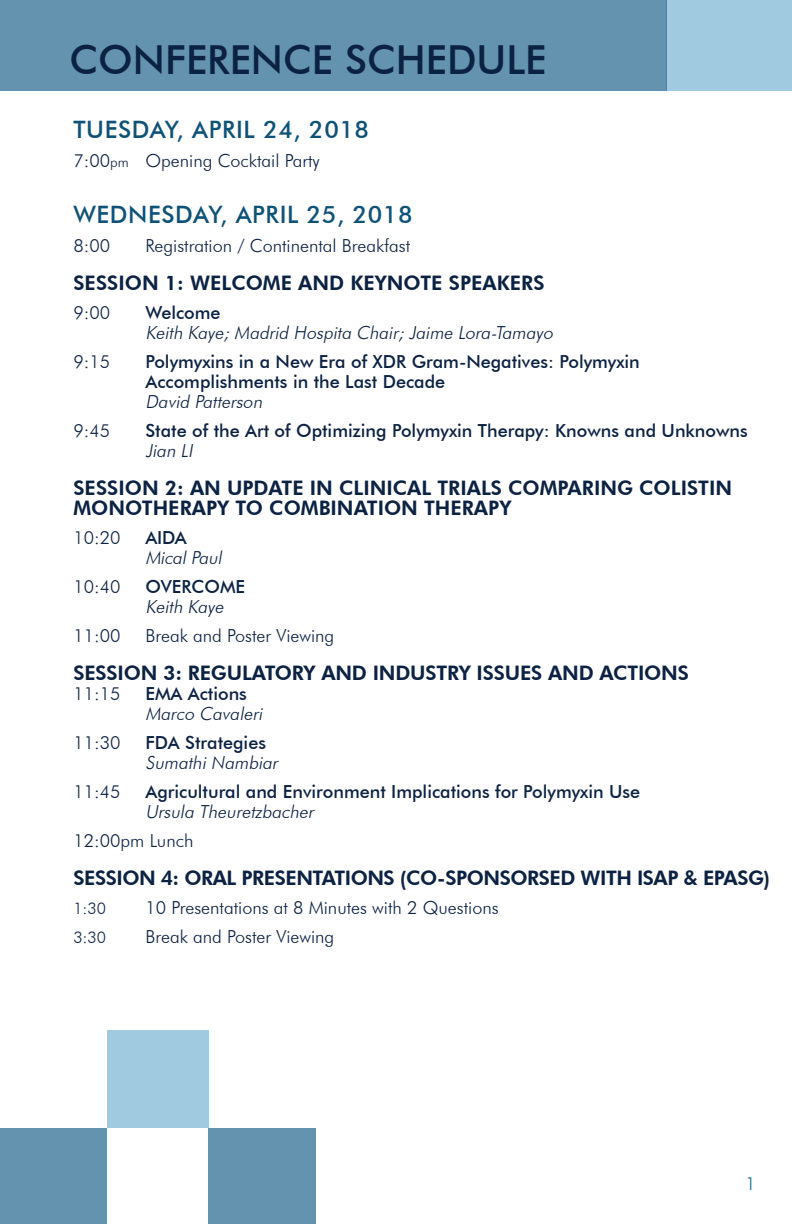
<style>
.page{position:relative;width:792px;height:1224px;background:#fff}
.page>*{position:absolute;margin:0;border:0;box-sizing:border-box;transform-origin:0 0}
.t1{font:500 40px "Futura BT";color:#0c2243}
.t2{font:500 24px "Futura BT";letter-spacing:.025em;color:#0f5278}
.t3{font:800 20px/20px "Futura BT";color:#0c2243}
.t4{font:800 20px "Futura BT";letter-spacing:-.025em;color:#0c2243}
.t5{font:500 18px/20px "Futura BT";color:#0c2243}
.t6{font:300 18px "Futura BT";color:#0c2243}
.t7{font:italic 300 18px/20px "Futura BT";color:#0c2243}
.t8{font:300 18px "Futura BT";color:#1d638b}
.t9{font:300 16px "Futura BT";color:#0c2243}
.s1{font-size:14px}
.s2{font-weight:300;font-style:italic}
.s3{font-weight:500;font-style:normal}
</style>
<div class="page">
<div style="left:667px;top:0;width:125px;height:91px;background:#a0cae0"></div>
<div style="left:0;top:0;width:667px;height:91px;background:#6393af"></div>
<div style="left:107px;top:1031px;width:101px;height:97px;background:#a0cae0"></div>
<div style="left:0;top:1128px;width:107px;height:96px;background:#6393af"></div>
<div style="left:208px;top:1128px;width:107px;height:96px;background:#6393af"></div>
<p class="t1" style="left:70px;top:35px;width:478px">CONFERENCE SCHEDULE</p>
<p class="t2" style="left:73px;top:115px;width:297px">TUESDAY, APRIL 24, 2018</p>
<p class="t6" style="left:73px;top:150px;width:248px">7:00<span class="s1">pm</span> Opening Cocktail Party</p>
<p class="t2" style="left:73px;top:200px;width:341px">WEDNESDAY, APRIL 25, 2018</p>
<p class="t6" style="left:73px;top:235px;width:38px">8:00</p>
<p class="t6" style="left:145px;top:235px;width:266px">Registration / Continental Breakfast</p>
<p class="t3" style="left:73px;top:273px;width:473px">SESSION 1: WELCOME AND KEYNOTE SPEAKERS</p>
<p class="t6" style="left:73px;top:302px;width:38px">9:00</p>
<p class="t5" style="left:145px;top:302px;width:77px">Welcome</p>
<p class="t7" style="left:145px;top:322px;width:413px">Keith Kaye; Madrid Hospita Chair; Jaime Lora-Tamayo</p>
<p class="t6" style="left:73px;top:351px;width:38px">9:15</p>
<p class="t5" style="left:145px;top:351px;width:496px">Polymyxins in a New Era of XDR Gram-Negatives: Polymyxin<br>Accomplishments in the Last Decade<br><span class="s2">David Patterson</span></p>
<p class="t6" style="left:73px;top:420px;width:38px">9:45</p>
<p class="t5" style="left:145px;top:420px;width:604px">State of the Art of Optimizing Polymyxin Therapy: Knowns and Unknowns<br><span class="s2">Jian LI</span></p>
<p class="t3" style="left:73px;top:478px;width:660px">SESSION 2: AN UPDATE IN CLINICAL TRIALS COMPARING COLISTIN<br>MONOTHERAPY TO COMBINATION THERAPY</p>
<p class="t6" style="left:73px;top:527px;width:49px">10:20</p>
<p class="t5" style="left:145px;top:527px;width:43px">AIDA</p>
<p class="t7" style="left:145px;top:547px;width:82px">MicalPaul</p>
<p class="t6" style="left:73px;top:576px;width:49px">10:40</p>
<p class="t7" style="left:145px;top:576px;width:101px"><span class="s3">OVERCOME<br></span>Keith Kaye</p>
<p class="t6" style="left:73px;top:625px;width:49px">11:00</p>
<p class="t6" style="left:145px;top:625px;width:190px">Break and Poster Viewing</p>
<p class="t3" style="left:73px;top:663px;width:617px">SESSION 3: REGULATORY AND INDUSTRY ISSUES AND ACTIONS</p>
<p class="t6" style="left:73px;top:683px;width:49px">11:15</p>
<p class="t7" style="left:145px;top:683px;width:122px"><span class="s3">EMA Actions<br></span>Marco Cavaleri</p>
<p class="t6" style="left:73px;top:732px;width:49px">11:30</p>
<p class="t7" style="left:145px;top:732px;width:137px"><span class="s3">FDA Strategies<br></span>Sumathi Nambiar</p>
<p class="t6" style="left:73px;top:781px;width:49px">11:45</p>
<p class="t5" style="left:145px;top:781px;width:496px">Agricultural and Environment Implications for Polymyxin Use<br><span class="s2">Ursula Theuretzbacher</span></p>
<p class="t6" style="left:73px;top:830px;width:122px">12:00pm Lunch</p>
<p class="t4" style="left:73px;top:866px;width:698px">SESSION 4: ORAL PRESENTATIONS (CO-SPONSORSED WITH ISAP &amp; EPASG)</p>
<p class="t9" style="left:73px;top:898px;width:34px">1:30</p>
<p class="t6" style="left:145px;top:897px;width:355px">10 Presentations at 8 Minutes with 2 Questions</p>
<p class="t9" style="left:73px;top:927px;width:34px">3:30</p>
<p class="t6" style="left:145px;top:926px;width:190px">Break and Poster Viewing</p>
<p class="t8" style="left:746px;top:1173px;width:12px">1</p>
</div>
